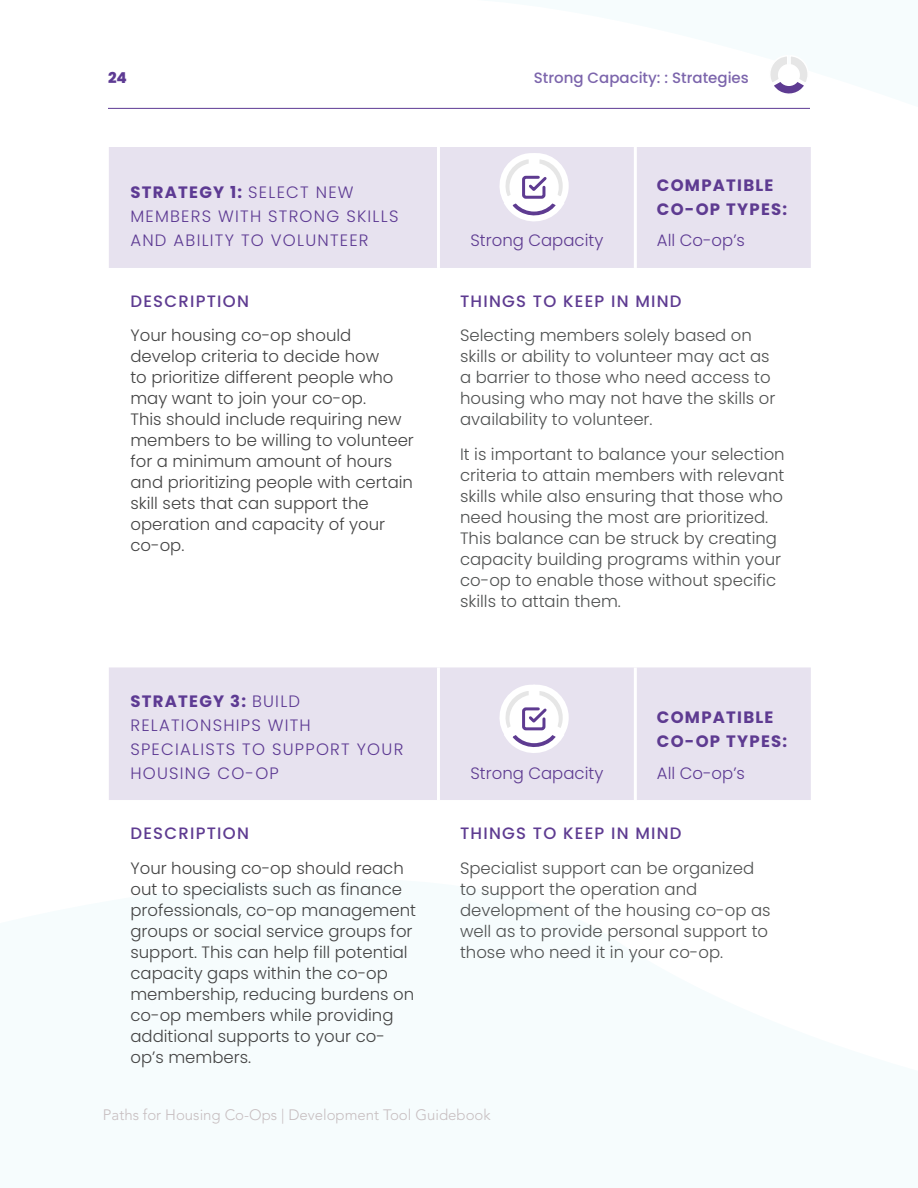
<style>
.page{position:relative;width:918px;height:1188px;background:#fff}
.page>*{position:absolute;margin:0;border:0;box-sizing:border-box;transform-origin:0 0}
.t1{font:300 16.5px/21px "Poppins";color:#4f5151}
.t2{font:300 16.5px/21px "Poppins";color:#434343}
.t3{font:300 16.5px/24px "Poppins";letter-spacing:.075em;color:#5d3a93}
.t4{font:500 16.5px "Poppins";letter-spacing:.075em;color:#5e3b91}
.t5{font:700 16.5px/24px "Poppins";letter-spacing:.075em;color:#5e3b91}
.t6{font:300 16.5px "Poppins";color:#5e3b91}
.t7{font:300 15px "Avenir LT Std";color:#c7bec0}
.t8{font:500 15px "Poppins";color:#7c65ac}
.t9{font:800 15px "Poppins";color:#5d3a93}
.s1{font-weight:700}
</style>
<div class="page">
<svg style="left:770px;top:56px;width:38px;height:38px"></svg>
<div style="left:778px;top:64px;width:22px;height:22px;background:#fff;border-radius:50%"></div>
<hr style="left:108px;top:108px;width:702px;height:1px;background:#5d3a93">
<svg style="left:109px;top:147px;width:702px;height:653px"></svg>
<hr style="left:437px;top:147px;width:3px;height:121px;background:#fff">
<hr style="left:634px;top:147px;width:3px;height:121px;background:#fff">
<hr style="left:437px;top:667px;width:3px;height:133px;background:#fff">
<hr style="left:634px;top:667px;width:3px;height:133px;background:#fff">
<svg style="left:498px;top:681px;width:74px;height:73px"></svg>
<svg style="left:498px;top:149px;width:74px;height:73px"></svg>
<p class="t9" style="left:108px;top:69px;width:20px">24</p>
<p class="t8" style="left:534px;top:69px;width:217px">Strong Capacity: : Strategies</p>
<p class="t3" style="left:130px;top:181px;width:270px"><span class="s1">STRATEGY 1:</span> SELECT NEW<br>MEMBERS WITH STRONG SKILLS<br>AND ABILITY TO VOLUNTEER</p>
<p class="t4" style="left:130px;top:292px;width:120px">DESCRIPTION</p>
<p class="t2" style="left:130px;top:325px;width:285px">Your housing co-op should develop criteria to decide how<br>to prioritize different people who may want to join your co-op.<br>This should include requiring new members to be willing to volunteer for a minimum amount of hours and prioritizing people with certain skill sets that can support the operation and capacity of your co-op.</p>
<p class="t3" style="left:130px;top:689px;width:274px"><span class="s1">STRATEGY 3:</span> BUILD<br>RELATIONSHIPS WITH<br>SPECIALISTS TO SUPPORT YOUR<br>HOUSING CO-OP</p>
<p class="t4" style="left:130px;top:824px;width:120px">DESCRIPTION</p>
<p class="t2" style="left:130px;top:857px;width:287px">Your housing co-op should reach out to specialists such as finance professionals, co-op management groups or social service groups for support. This can help fill potential capacity gaps within the co-op membership, reducing burdens on co-op members while providing additional supports to your co&shy;op’s members.</p>
<p class="t6" style="left:470px;top:231px;width:134px">Strong Capacity</p>
<p class="t5" style="left:657px;top:173px;width:132px">COMPATIBLE<br>CO-OP TYPES:</p>
<p class="t3" style="left:657px;top:229px;width:90px">All Co-op’s</p>
<p class="t4" style="left:460px;top:292px;width:223px">THINGS TO KEEP IN MIND</p>
<p class="t1" style="left:460px;top:325px;width:317px">Selecting members solely based on skills or ability to volunteer may act as a barrier to those who need access to housing who may not have the skills or availability to volunteer.</p>
<p class="t1" style="left:460px;top:444px;width:326px">It is important to balance your selection criteria to attain members with relevant skills while also ensuring that those who need housing the most are prioritized.<br>This balance can be struck by creating capacity building programs within your co-op to enable those without specific skills to attain them.</p>
<p class="t6" style="left:470px;top:763px;width:134px">Strong Capacity</p>
<p class="t5" style="left:657px;top:705px;width:132px">COMPATIBLE<br>CO-OP TYPES:</p>
<p class="t3" style="left:657px;top:761px;width:90px">All Co-op’s</p>
<p class="t4" style="left:460px;top:824px;width:223px">THINGS TO KEEP IN MIND</p>
<p class="t1" style="left:460px;top:857px;width:312px">Specialist support can be organized to support the operation and development of the housing co-op as well as to provide personal support to those who need it in your co-op.</p>
<p class="t7" style="left:103px;top:1106px;width:389px">Paths for Housing Co-Ops | Development Tool Guidebook</p>
</div>
